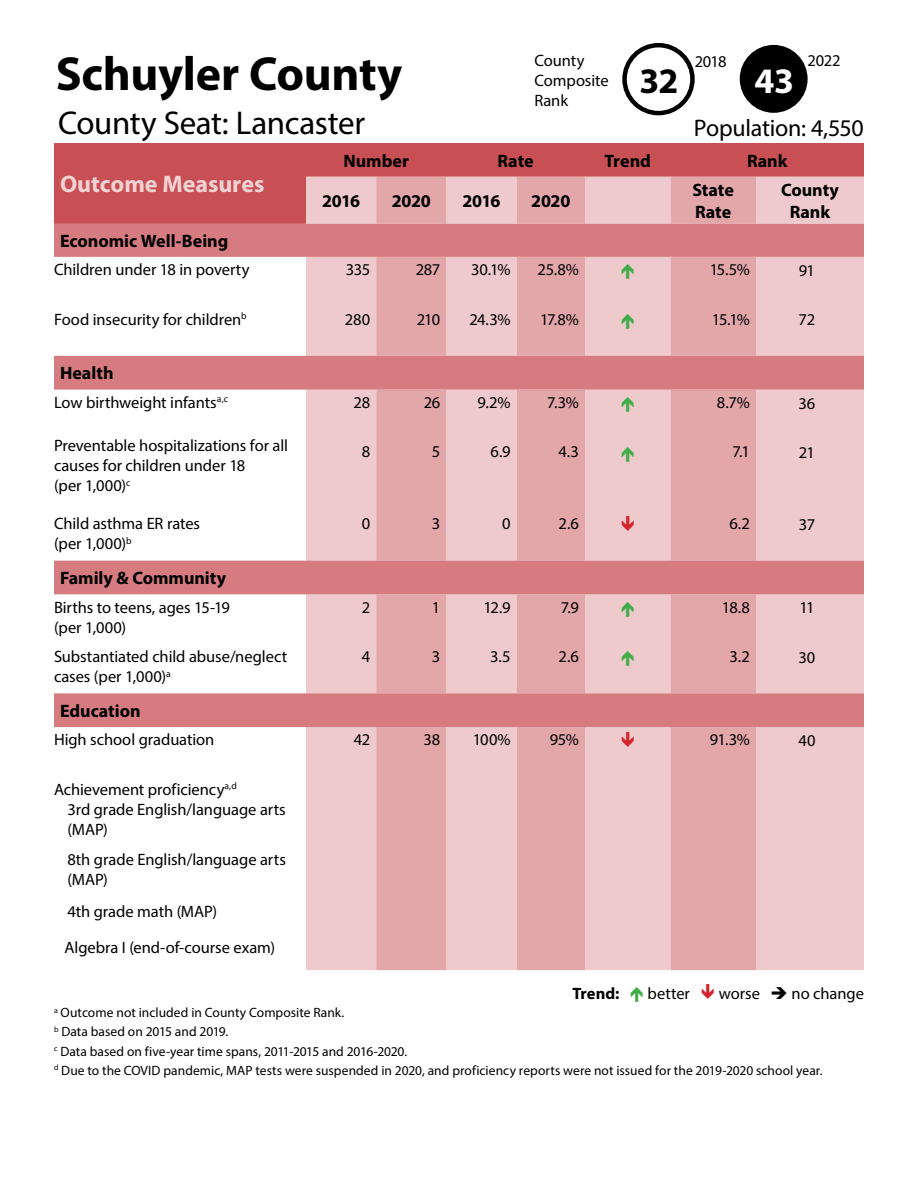
<style>
.page{position:relative;width:918px;height:1188px;background:#fff}
.page>*{position:absolute;margin:0;border:0;box-sizing:border-box;transform-origin:0 0}
.t1{font:700 48px "Myriad Pro";letter-spacing:-.005em;color:#000}
.t2{font:700 36px "Myriad Pro";color:#fff}
.t3{font:700 36px "Myriad Pro";color:#000}
.t4{font:33px "Myriad Pro";letter-spacing:-.01em;color:#000}
.t5{font:24px "Myriad Pro";letter-spacing:-.01em;color:#000}
.t6{font:700 24px "Myriad Pro";color:#f1d3d4}
.t7{font:700 18px/21.6px "Myriad Pro";color:#000}
.t8{font:16.5px/19.8px "Myriad Pro";letter-spacing:-.005em;color:#000}
.t9{font:700 16.5px "Myriad Pro";color:#000}
.t10{font:13.5px/19.2px "Myriad Pro";color:#000}
</style>
<div class="page">
<div style="left:54px;top:143px;width:810px;height:81px;background:#c84f54"></div>
<div style="left:306px;top:177px;width:558px;height:793px;background:#eecacc"></div>
<svg style="left:376px;top:177px;width:380px;height:793px;fill:#e3a7aa"></svg>
<svg style="left:54px;top:224px;width:810px;height:503px"></svg>
<div style="left:740px;top:45px;width:68px;height:68px;background:#000;border-radius:50%"></div>
<div style="left:622px;top:43px;width:73px;height:72px;border:4px solid #000;border-radius:50%"></div>
<svg style="left:622px;top:264px;width:12px;height:15px"></svg>
<svg style="left:622px;top:314px;width:12px;height:15px"></svg>
<svg style="left:622px;top:397px;width:12px;height:15px"></svg>
<svg style="left:622px;top:446px;width:12px;height:15px"></svg>
<svg style="left:622px;top:516px;width:12px;height:15px"></svg>
<svg style="left:622px;top:602px;width:12px;height:15px"></svg>
<svg style="left:622px;top:651px;width:12px;height:15px"></svg>
<svg style="left:622px;top:732px;width:12px;height:15px"></svg>
<h1 class="t1" style="left:56px;top:42px;width:348px">Schuyler County</h1>
<h3 class="t4" style="left:58px;top:103px;width:308px">County Seat: Lancaster</h3>
<p class="t8" style="left:535px;top:51px;width:51px">County</p>
<p class="t8" style="left:695px;top:51px;width:33px">2018</p>
<p class="t8" style="left:535px;top:70px;width:76px">Composite<br>Rank</p>
<h2 class="t3" style="left:640px;top:57px;width:40px">32</h2>
<p class="t8" style="left:808px;top:51px;width:34px">2022</p>
<h2 class="t2" style="left:755px;top:57px;width:41px">43</h2>
<h3 class="t5" style="left:694px;top:113px;width:171px">Population: 4,550</h3>
<h3 class="t6" style="left:60px;top:169px;width:206px">Outcome Measures</h3>
<p class="t7" style="left:343px;top:149px;width:67px">Number</p>
<p class="t7" style="left:498px;top:149px;width:38px">Rate</p>
<p class="t7" style="left:605px;top:149px;width:48px">Trend</p>
<p class="t7" style="left:747px;top:149px;width:42px">Rank</p>
<p class="t7" style="left:322px;top:190px;width:40px">2016</p>
<p class="t7" style="left:392px;top:190px;width:41px">2020</p>
<p class="t7" style="left:462px;top:190px;width:40px">2016</p>
<p class="t7" style="left:531px;top:190px;width:41px">2020</p>
<p class="t7" style="left:693px;top:179px;width:43px">State<br>Rate</p>
<p class="t7" style="left:781px;top:179px;width:59px;text-align:center">County<br>Rank</p>
<p class="t7" style="left:60px;top:229px;width:170px">Economic Well-Being</p>
<p class="t8" style="left:54px;top:260px;width:197px">Children under 18 in poverty</p>
<p class="t8" style="left:346px;top:260px;width:26px">335</p>
<p class="t8" style="left:416px;top:260px;width:26px">287</p>
<p class="t8" style="left:471px;top:260px;width:41px">30.1%</p>
<p class="t8" style="left:537px;top:260px;width:43px">25.8%</p>
<p class="t8" style="left:710px;top:260px;width:42px">15.5%</p>
<p class="t8" style="left:799px;top:260px;width:18px">91</p>
<p class="t8" style="left:54px;top:309px;width:194px">Food insecurity for children<sup>b</sup></p>
<p class="t8" style="left:345px;top:309px;width:27px">280</p>
<p class="t8" style="left:417px;top:309px;width:25px">210</p>
<p class="t8" style="left:469px;top:309px;width:43px">24.3%</p>
<p class="t8" style="left:540px;top:309px;width:40px">17.8%</p>
<p class="t8" style="left:712px;top:309px;width:40px">15.1%</p>
<p class="t8" style="left:799px;top:310px;width:18px">72</p>
<p class="t7" style="left:60px;top:362px;width:55px">Health</p>
<p class="t8" style="left:54px;top:392px;width:176px">Low birthweight infants<sup>a,c</sup></p>
<p class="t8" style="left:354px;top:392px;width:18px">28</p>
<p class="t8" style="left:424px;top:392px;width:18px">26</p>
<p class="t8" style="left:478px;top:392px;width:35px">9.2%</p>
<p class="t8" style="left:547px;top:392px;width:33px">7.3%</p>
<p class="t8" style="left:717px;top:392px;width:35px">8.7%</p>
<p class="t8" style="left:799px;top:393px;width:18px">36</p>
<p class="t8" style="left:54px;top:436px;width:236px">Preventable hospitalizations for all causes for children under 18<br>(per 1,000)<sup>c</sup></p>
<p class="t8" style="left:362px;top:442px;width:10px">8</p>
<p class="t8" style="left:432px;top:442px;width:10px">5</p>
<p class="t8" style="left:491px;top:442px;width:21px">6.9</p>
<p class="t8" style="left:558px;top:442px;width:22px">4.3</p>
<p class="t8" style="left:733px;top:442px;width:19px">7.1</p>
<p class="t8" style="left:799px;top:443px;width:18px">21</p>
<p class="t8" style="left:54px;top:514px;width:148px">Child asthma ER rates (per 1,000)<sup>b</sup></p>
<p class="t8" style="left:362px;top:514px;width:10px">0</p>
<p class="t8" style="left:432px;top:514px;width:10px">3</p>
<p class="t8" style="left:502px;top:514px;width:10px">0</p>
<p class="t8" style="left:559px;top:514px;width:22px">2.6</p>
<p class="t8" style="left:729px;top:514px;width:22px">6.2</p>
<p class="t8" style="left:799px;top:515px;width:18px">37</p>
<p class="t7" style="left:60px;top:567px;width:168px">Family &amp; Community</p>
<p class="t8" style="left:54px;top:597px;width:177px">Births to teens, ages 15-19 (per 1,000)</p>
<p class="t8" style="left:362px;top:597px;width:10px">2</p>
<p class="t8" style="left:432px;top:597px;width:10px">1</p>
<p class="t8" style="left:483px;top:597px;width:29px">12.9</p>
<p class="t8" style="left:561px;top:597px;width:20px">7.9</p>
<p class="t8" style="left:722px;top:597px;width:30px">18.8</p>
<p class="t8" style="left:799px;top:598px;width:17px">11</p>
<p class="t8" style="left:54px;top:647px;width:235px">Substantiated child abuse/neglect cases (per 1,000)<sup>a</sup></p>
<p class="t8" style="left:362px;top:647px;width:10px">4</p>
<p class="t8" style="left:432px;top:647px;width:10px">3</p>
<p class="t8" style="left:490px;top:647px;width:22px">3.5</p>
<p class="t8" style="left:559px;top:647px;width:22px">2.6</p>
<p class="t8" style="left:730px;top:647px;width:22px">3.2</p>
<p class="t8" style="left:799px;top:647px;width:18px">30</p>
<p class="t7" style="left:60px;top:700px;width:82px">Education</p>
<p class="t8" style="left:54px;top:730px;width:162px">High school graduation</p>
<p class="t8" style="left:354px;top:730px;width:18px">42</p>
<p class="t8" style="left:424px;top:730px;width:18px">38</p>
<p class="t8" style="left:473px;top:730px;width:39px">100%</p>
<p class="t8" style="left:550px;top:730px;width:31px">95%</p>
<p class="t8" style="left:710px;top:730px;width:42px">91.3%</p>
<p class="t8" style="left:798px;top:731px;width:19px">40</p>
<p class="t8" style="left:68px;top:779px;width:220px;text-indent:-13px">Achievement proficiency<sup>a,d<br></sup>3rd grade English/language arts (MAP)</p>
<p class="t8" style="left:68px;top:849px;width:220px">8th grade English/language arts (MAP)</p>
<p class="t8" style="left:64px;top:893px;width:212px;line-height:36px">4th grade math (MAP)<br>Algebra I (end-of-course exam)</p>
<p class="t9" style="left:572px;top:983px;width:48px">Trend:</p>
<p class="t8" style="left:648px;top:983px;width:44px">better</p>
<p class="t8" style="left:719px;top:983px;width:147px">worse ➔ no change</p>
<p class="t10" style="left:54px;top:1003px;width:770px"><sup>a</sup> Outcome not included in County Composite Rank.<br><sup>b</sup> Data based on 2015 and 2019.<br><sup>c</sup> Data based on five-year time spans, 2011-2015 and 2016-2020.<br><sup>d</sup> Due to the COVID pandemic, MAP tests were suspended in 2020, and proficiency reports were not issued for the 2019-2020 school year.</p>
</div>
